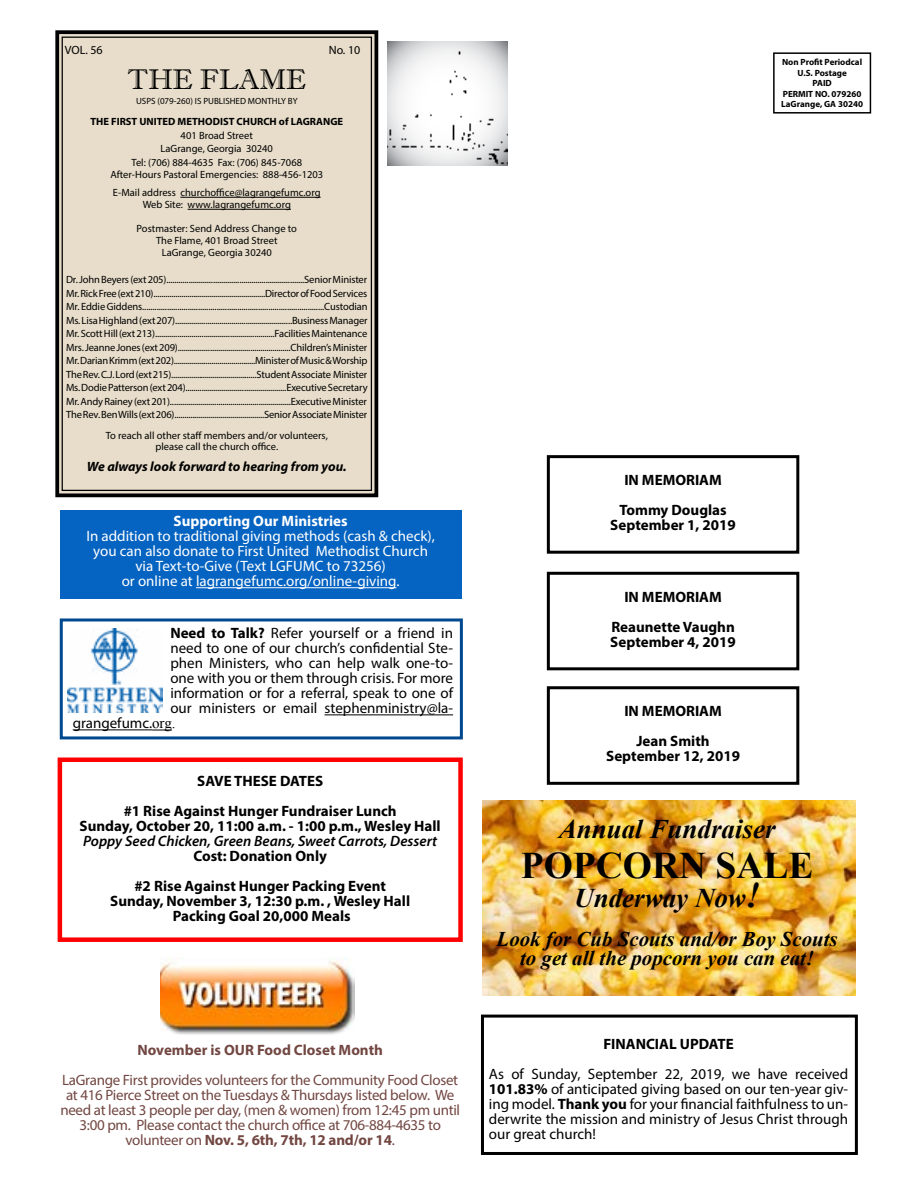
<style>
.page{position:relative;width:918px;height:1188px;background:#fff}
.page>*{position:absolute;margin:0;border:0;box-sizing:border-box;transform-origin:0 0}
.t1{font:700 37.5px "Times New Roman";color:#000}
.t2{font:28.5px "Imprint MT Shadow";color:#000}
.t3{font:italic 700 27px "Times New Roman";color:#000}
.t4{font:italic 700 20.85px/19.5px "Times New Roman";color:#000;text-align:center}
.t5{font:15px/15px "Myriad Pro";color:#000;text-align:justify}
.t6{font:700 15px/30px "Myriad Pro";color:#000;text-align:center}
.t7{font:15px/15px "Myriad Pro";letter-spacing:-.02em;color:#724742;text-align:center}
.t8{font:15px/15px "Myriad Pro";color:#fff;text-align:center}
.t9{font:italic 600 15px "Myriad Pro";color:#000}
.t10{font:700 15px "Myriad Pro";color:#724742}
.t11{font:700 15px "Myriad Pro";color:#fff}
.t12{font:italic 700 13.5px "Myriad Pro";color:#000}
.t13{font:12px "Myriad Pro";color:#000}
.t14{font:10.5px/13.5px "Myriad Pro";color:#000;text-align:center}
.t15{font:700 10.5px "Myriad Pro";color:#000}
.t16{font:700 9px/10.5px "Myriad Pro";color:#000;text-align:center}
.t17{font:9px "Myriad Pro";color:#000}
.s1{font-weight:700}
.s2{font-family:"Times New Roman"}
.s3{font-size:36px}
</style>
<div class="page">
<div style="left:60px;top:618px;width:403px;height:121px;border:3px solid #004990"></div>
<div style="left:55px;top:30px;width:324px;height:468px;background:#e7ddca"></div>
<div style="left:62px;top:37px;width:310px;height:454px;border:1px solid #000"></div>
<hr style="left:180px;top:197px;width:141px;height:1px;background:#000">
<hr style="left:188px;top:209px;width:103px;height:1px;background:#000">
<img style="left:387px;top:42px;width:121px;height:123px">
<div style="left:773px;top:52px;width:98px;height:62px;border:2px solid #000"></div>
<div style="left:60px;top:510px;width:402px;height:89px;background:#0563c1"></div>
<hr style="left:196px;top:587px;width:200px;height:1px;background:#fff">
<hr style="left:325px;top:715px;width:128px;height:1px;background:#000">
<hr style="left:73px;top:730px;width:79px;height:1px;background:#000">
<svg style="left:152px;top:730px;width:20px;height:1px"></svg>
<img style="left:68px;top:628px;width:95px;height:84px">
<div style="left:547px;top:455px;width:252px;height:99px;border:3px solid #000"></div>
<div style="left:481px;top:1015px;width:377px;height:140px;border:3px solid #000"></div>
<div style="left:547px;top:572px;width:252px;height:98px;border:3px solid #000"></div>
<div style="left:547px;top:686px;width:252px;height:99px;border:3px solid #000"></div>
<img style="left:160px;top:958px;width:194px;height:76px">
<div style="left:58px;top:758px;width:405px;height:184px;border:4px solid #f00"></div>
<img style="left:482px;top:800px;width:374px;height:195px">
<p class="t13" style="left:65px;top:42px;width:39px">VOL. 56</p>
<p class="t13" style="left:329px;top:43px;width:33px">No. 10</p>
<h2 class="t2" style="left:128px;top:63px;width:180px">THE FLAME</h2>
<p class="t17" style="left:136px;top:95px;width:163px">USPS (079-260) IS PUBLISHED MONTHLY BY</p>
<p class="t15" style="left:90px;top:115px;width:254px">THE FIRST UNITED METHODIST CHURCH of LAGRANGE</p>
<p class="t14" style="left:110px;top:128px;width:214px">401 Broad Street<br>LaGrange, Georgia 30240<br>Tel: (706) 884-4635 Fax: (706) 845-7068<br>After-Hours Pastoral Emergencies: 888-456-1203</p>
<p class="t14" style="left:113px;top:187px;width:209px;line-height:12px">E-Mail address churchoffice@lagrangefumc.org<br>Web Site: www.lagrangefumc.org</p>
<p class="t14" style="left:137px;top:223px;width:162px;line-height:12px">Postmaster: Send Address Change to<br>The Flame, 401 Broad Street<br>LaGrange, Georgia 30240</p>
<p class="t14" style="left:66px;top:273px;width:303px;text-align:justify">Dr. John Beyers (ext 205)....................................................................Senior Minister Mr. Rick Free (ext 210)........................................................Director of Food Services Mr. Eddie Giddens........................................................................................Custodian Ms. Lisa Highland (ext 207)..........................................................Business Manager Mr. Scott Hill (ext 213)...........................................................Facilities Maintenance Mrs. Jeanne Jones (ext 209)........................................................Children’s Minister Mr. Darian Krimm (ext 202).........................................Minister of Music &amp; Worship The Rev. C.J. Lord (ext 215)...........................................Student Associate Minister Ms. Dodie Patterson (ext 204)..................................................Executive Secretary Mr. Andy Rainey (ext 201)............................................................Executive Minister The Rev. Ben Wills (ext 206).............................................Senior Associate Minister</p>
<p class="t14" style="left:106px;top:430px;width:224px;line-height:10.5px">To reach all other staff members and/or volunteers, please call the church office.</p>
<p class="t12" style="left:87px;top:457px;width:261px">We always look forward to hearing from you.</p>
<h3 class="t11" style="left:174px;top:511px;width:176px">Supporting Our Ministries</h3>
<h3 class="t8" style="left:86px;top:528px;width:350px">In addition to traditional giving methods (cash &amp; check), you can also donate to First United Methodist Church via Text-to-Give (Text LGFUMC to 73256)<br>or online at lagrangefumc.org/online-giving.</h3>
<h3 class="t5" style="left:170px;top:626px;width:284px"><span class="s1">Need to Talk?</span> Refer yourself or a friend in</h3>
<h3 class="t5" style="left:170px;top:641px;width:284px">need to one of our church’s confidential Ste-</h3>
<h3 class="t5" style="left:170px;top:656px;width:284px">phen Ministers, who can help walk one-to-</h3>
<h3 class="t5" style="left:170px;top:671px;width:284px">one with you or them through crisis. For more</h3>
<h3 class="t5" style="left:170px;top:686px;width:284px">information or for a referral, speak to one of</h3>
<h3 class="t5" style="left:170px;top:701px;width:284px">our ministers or email stephenministry@la-</h3>
<h3 class="t5" style="left:73px;top:716px;width:104px">grangefumc.<span class="s2">org.</span></h3>
<h3 class="t6" style="left:124px;top:765px;width:275px">SAVE THESE DATES<br>#1 Rise Against Hunger Fundraiser Lunch</h3>
<h3 class="t6" style="left:80px;top:810px;width:363px">Sunday, October 20, 11:00 a.m. - 1:00 p.m., Wesley Hall</h3>
<h3 class="t9" style="left:83px;top:831px;width:356px">Poppy Seed Chicken, Green Beans, Sweet Carrots, Dessert</h3>
<h3 class="t6" style="left:134px;top:840px;width:253px">Cost: Donation Only<br>#2 Rise Against Hunger Packing Event</h3>
<h3 class="t6" style="left:110px;top:893px;width:301px;line-height:15px">Sunday, November 3, 12:30 p.m. , Wesley Hall<br>Packing Goal 20,000 Meals</h3>
<h3 class="t10" style="left:138px;top:1040px;width:247px">November is OUR Food Closet Month</h3>
<p class="t7" style="left:60px;top:1072px;width:401px">LaGrange First provides volunteers for the Community Food Closet at 416 Pierce Street on the Tuesdays &amp; Thursdays listed below. We need at least 3 people per day, (men &amp; women) from 12:45 pm until 3:00 pm. Please contact the church office at 706-884-4635 to volunteer on <span class="s1">Nov. 5, 6th, 7th, 12 and/or 14</span>.</p>
<p class="t16" style="left:781px;top:57px;width:83px">Non Profit Periodcal<br>U.S. Postage<br>PAID<br>PERMIT NO. 079260<br>LaGrange, GA 30240</p>
<h3 class="t6" style="left:619px;top:465px;width:109px">IN MEMORIAM<br>Tommy Douglas</h3>
<h3 class="t6" style="left:610px;top:510px;width:127px">September 1, 2019</h3>
<h3 class="t6" style="left:611px;top:581px;width:125px">IN MEMORIAM<br>Reaunette Vaughn</h3>
<h3 class="t6" style="left:610px;top:626px;width:127px">September 4, 2019</h3>
<h3 class="t6" style="left:624px;top:696px;width:99px">IN MEMORIAM<br>Jean Smith</h3>
<h3 class="t6" style="left:606px;top:741px;width:135px">September 12, 2019</h3>
<h3 class="t3" style="left:559px;top:810px;width:218px">Annual Fundraiser</h3>
<h1 class="t1" style="left:521px;top:840px;width:294px">POPCORN SALE</h1>
<h3 class="t3" style="left:574px;top:879px;width:187px">Underway Now<span class="s3">!</span></h3>
<h3 class="t4" style="left:497px;top:928px;width:343px">Look for Cub Scouts and/or Boy Scouts to get all the popcorn you can eat!</h3>
<h3 class="t6" style="left:603px;top:1028px;width:132px">FINANCIAL UPDATE</h3>
<p class="t5" style="left:489px;top:1066px;width:361px">As of Sunday, September 22, 2019, we have received <span class="s1">101.83%</span> of anticipated giving based on our ten-year giv&shy;ing model. <span class="s1">Thank you</span> for your financial faithfulness to un&shy;derwrite the mission and ministry of Jesus Christ through our great church!</p>
</div>
